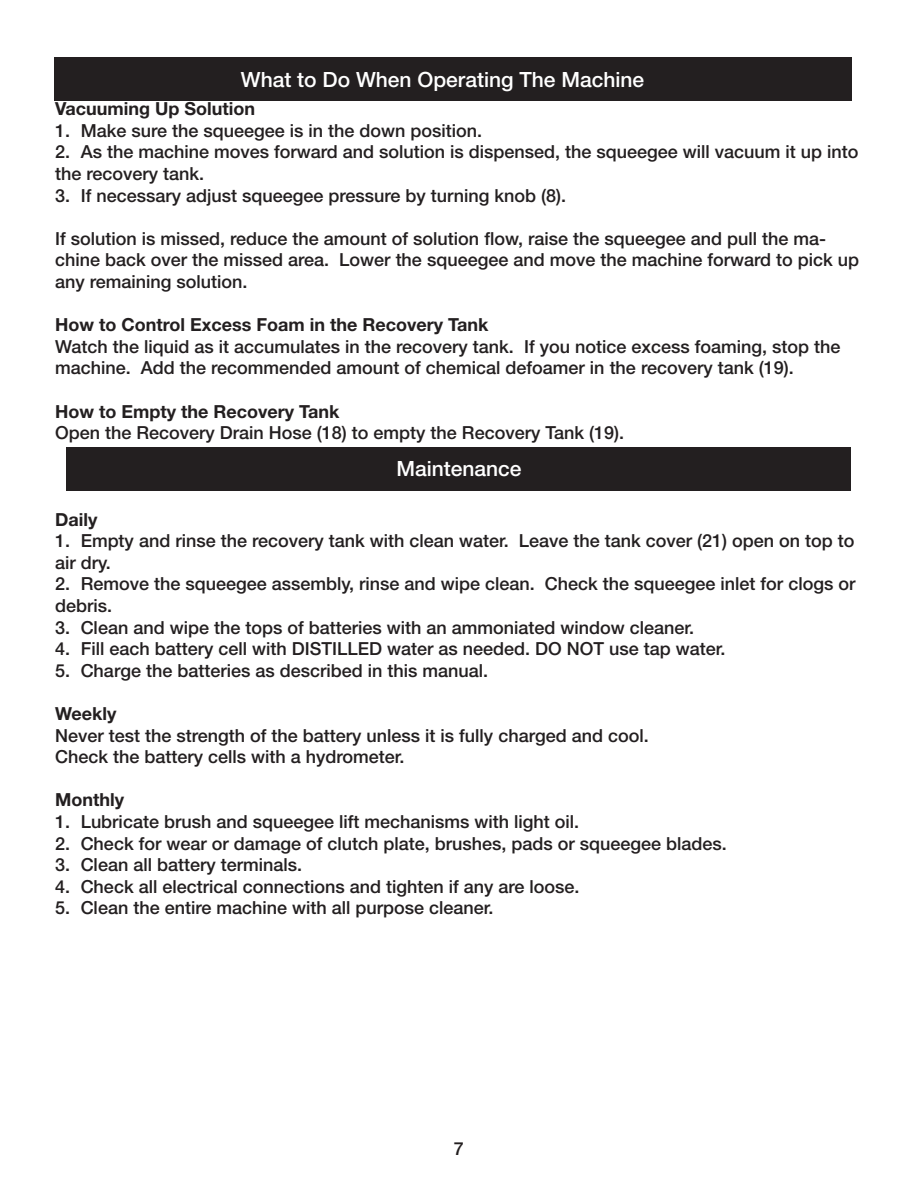
<style>
.page{position:relative;width:918px;height:1188px;background:#fff}
.page>*{position:absolute;margin:0;border:0;box-sizing:border-box;transform-origin:0 0}
.t1{font:500 21px "Helvetica Neue LT Std";color:#fff}
.t2{font:500 18px/21.6px "Helvetica Neue LT Std";color:#231f20}
.t3{font:700 18px "Helvetica Neue LT Std";color:#231f20}
</style>
<div class="page">
<div style="left:54px;top:57px;width:798px;height:44px;background:#231f20"></div>
<div style="left:67px;top:447px;width:784px;height:44px;background:#231f20"></div>
<p class="t1" style="left:241px;top:67px;width:405px">What to Do When Operating The Machine</p>
<p class="t3" style="left:55px;top:98px;width:201px">Vacuuming Up Solution</p>
<p class="t2" style="left:55px;top:119px;width:429px">1. Make sure the squeegee is in the down position.</p>
<p class="t2" style="left:55px;top:141px;width:805px">2. As the machine moves forward and solution is dispensed, the squeegee will vacuum it up into the recovery tank.</p>
<p class="t2" style="left:55px;top:184px;width:513px">3. If necessary adjust squeegee pressure by turning knob (8).</p>
<p class="t2" style="left:55px;top:227px;width:806px">If solution is missed, reduce the amount of solution flow, raise the squeegee and pull the ma&shy;chine back over the missed area. Lower the squeegee and move the machine forward to pick up any remaining solution.</p>
<p class="t3" style="left:55px;top:314px;width:435px">How to Control Excess Foam in the Recovery Tank</p>
<p class="t2" style="left:55px;top:335px;width:787px">Watch the liquid as it accumulates in the recovery tank. If you notice excess foaming, stop the machine. Add the recommended amount of chemical defoamer in the recovery tank (19).</p>
<p class="t3" style="left:55px;top:400px;width:286px">How to Empty the Recovery Tank</p>
<p class="t2" style="left:55px;top:422px;width:571px">Open the Recovery Drain Hose (18) to empty the Recovery Tank (19).</p>
<p class="t1" style="left:396px;top:456px;width:127px">Maintenance</p>
<p class="t3" style="left:55px;top:508px;width:44px">Daily</p>
<p class="t2" style="left:55px;top:530px;width:801px">1. Empty and rinse the recovery tank with clean water. Leave the tank cover (21) open on top to air dry.</p>
<p class="t2" style="left:55px;top:573px;width:802px">2. Remove the squeegee assembly, rinse and wipe clean. Check the squeegee inlet for clogs or debris.</p>
<p class="t2" style="left:55px;top:616px;width:641px">3. Clean and wipe the tops of batteries with an ammoniated window cleaner.</p>
<p class="t2" style="left:55px;top:638px;width:672px">4. Fill each battery cell with DISTILLED water as needed. DO NOT use tap water.</p>
<p class="t2" style="left:55px;top:659px;width:434px">5. Charge the batteries as described in this manual.</p>
<p class="t3" style="left:55px;top:702px;width:63px">Weekly</p>
<p class="t2" style="left:55px;top:724px;width:595px">Never test the strength of the battery unless it is fully charged and cool.</p>
<p class="t2" style="left:55px;top:746px;width:351px">Check the battery cells with a hydrometer.</p>
<p class="t3" style="left:55px;top:789px;width:70px">Monthly</p>
<p class="t2" style="left:55px;top:811px;width:526px">1. Lubricate brush and squeegee lift mechanisms with light oil.</p>
<p class="t2" style="left:55px;top:832px;width:673px">2. Check for wear or damage of clutch plate, brushes, pads or squeegee blades.</p>
<p class="t2" style="left:55px;top:854px;width:248px">3. Clean all battery terminals.</p>
<p class="t2" style="left:55px;top:875px;width:526px">4. Check all electrical connections and tighten if any are loose.</p>
<p class="t2" style="left:55px;top:897px;width:440px">5. Clean the entire machine with all purpose cleaner.</p>
<p class="t2" style="left:454px;top:1138px;width:12px">7</p>
</div>
